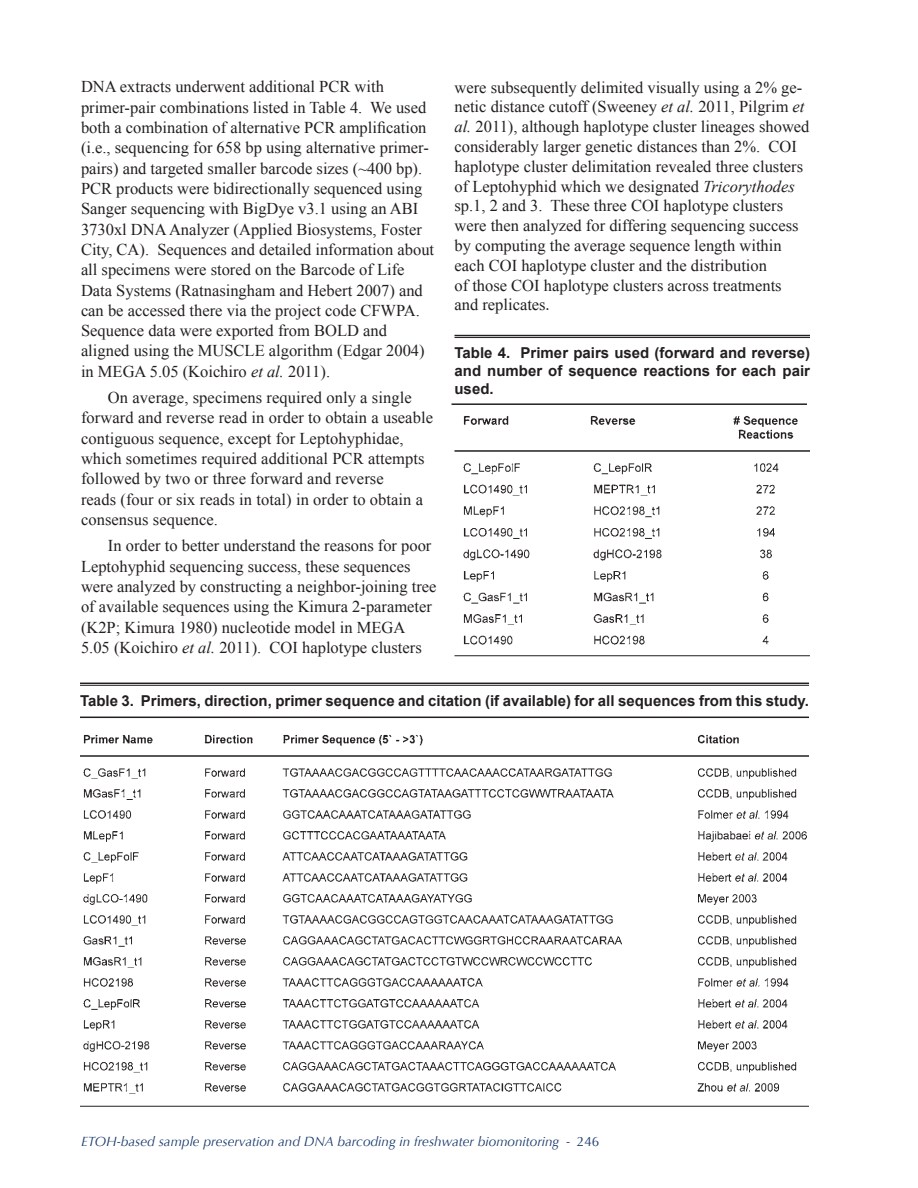
<style>
.page{position:relative;width:918px;height:1188px;background:#fff}
.page>*{position:absolute;margin:0;border:0;box-sizing:border-box;transform-origin:0 0}
.t1{font:16.5px/20.2px "Times New Roman";color:#231f20}
.t2{font:700 15px/18px "Arial";color:#231f20;text-align:justify}
.t3{font:italic 13.5px "Optima";color:#1b3b6e}
.s1{font-style:italic}
.s2{font-family:"Calibri"}
.s3{font-style:normal}
</style>
<div class="page">
<img style="left:83px;top:735px;width:724px;height:359px">
<img style="left:463px;top:416px;width:335px;height:229px">
<hr style="left:80px;top:683px;width:729px;height:1px;background:#231f20">
<hr style="left:80px;top:685px;width:729px;height:1px;background:#231f20">
<hr style="left:80px;top:717px;width:729px;height:1px;background:#231f20">
<hr style="left:80px;top:755px;width:729px;height:2px;background:#231f20">
<hr style="left:80px;top:1106px;width:729px;height:1px;background:#231f20">
<hr style="left:454px;top:655px;width:356px;height:1px;background:#231f20">
<hr style="left:454px;top:450px;width:356px;height:2px;background:#231f20">
<hr style="left:454px;top:335px;width:356px;height:1px;background:#231f20">
<hr style="left:454px;top:337px;width:356px;height:1px;background:#231f20">
<hr style="left:452px;top:403px;width:355px;height:2px;background:#231f20">
<p class="t1" style="left:81px;top:77px;width:355px">DNA extracts underwent additional PCR with primer-pair combinations listed in Table 4. We used both a combination of alternative PCR amplification (i.e., sequencing for 658 bp using alternative primer&shy;pairs) and targeted smaller barcode sizes (~400 bp).<br>PCR products were bidirectionally sequenced using Sanger sequencing with BigDye v3.1 using an ABI 3730xl DNA Analyzer (Applied Biosystems, Foster City, CA). Sequences and detailed information about all specimens were stored on the Barcode of Life Data Systems (Ratnasingham and Hebert 2007) and can be accessed there via the project code CFWPA.<br>Sequence data were exported from BOLD and aligned using the MUSCLE algorithm (Edgar 2004) in MEGA 5.05 (Koichiro <span class="s1">et al.</span> 2011).</p>
<p class="t1" style="left:81px;top:387px;width:354px;text-indent:27px">On average, specimens required only a single forward and reverse read in order to obtain a useable contiguous sequence, except for Leptohyphidae, which sometimes required additional PCR attempts followed by two or three forward and reverse<br>reads (four or six reads in total) in order to obtain a consensus sequence.</p>
<p class="t1" style="left:81px;top:535px;width:357px;text-indent:27px">In order to better understand the reasons for poor Leptohyphid sequencing success, these sequences were analyzed by constructing a neighbor-joining tree of available sequences using the Kimura 2-parameter (K2P; Kimura 1980) nucleotide model in MEGA 5.05 (Koichiro <span class="s1">et al.</span> 2011). COI haplotype clusters</p>
<p class="t1" style="left:454px;top:77px;width:357px;line-height:19.8px">were subsequently delimited visually using a 2% ge&shy;netic distance cutoff (Sweeney <span class="s1">et al.</span> 2011, Pilgrim <span class="s1">et al.</span> 2011), although haplotype cluster lineages showed considerably larger genetic distances than 2%. COI haplotype cluster delimitation revealed three clusters of Leptohyphid which we designated <span class="s1">Tricorythodes </span>sp.1, 2 and 3. These three COI haplotype clusters were then analyzed for differing sequencing success by computing the average sequence length within each COI haplotype cluster and the distribution<br>of those COI haplotype clusters across treatments and replicates<span class="s2">.</span></p>
<p class="t2" style="left:454px;top:345px;width:357px">Table 4. Primer pairs used (forward and reverse) and number of sequence reactions for each pair used.</p>
<p class="t2" style="left:80px;top:693px;width:730px">Table 3. Primers, direction, primer sequence and citation (if available) for all sequences from this study.</p>
<p class="t3" style="left:81px;top:1134px;width:520px">ETOH-based sample preservation and DNA barcoding in freshwater biomonitoring - <span class="s3">246</span></p>
</div>
